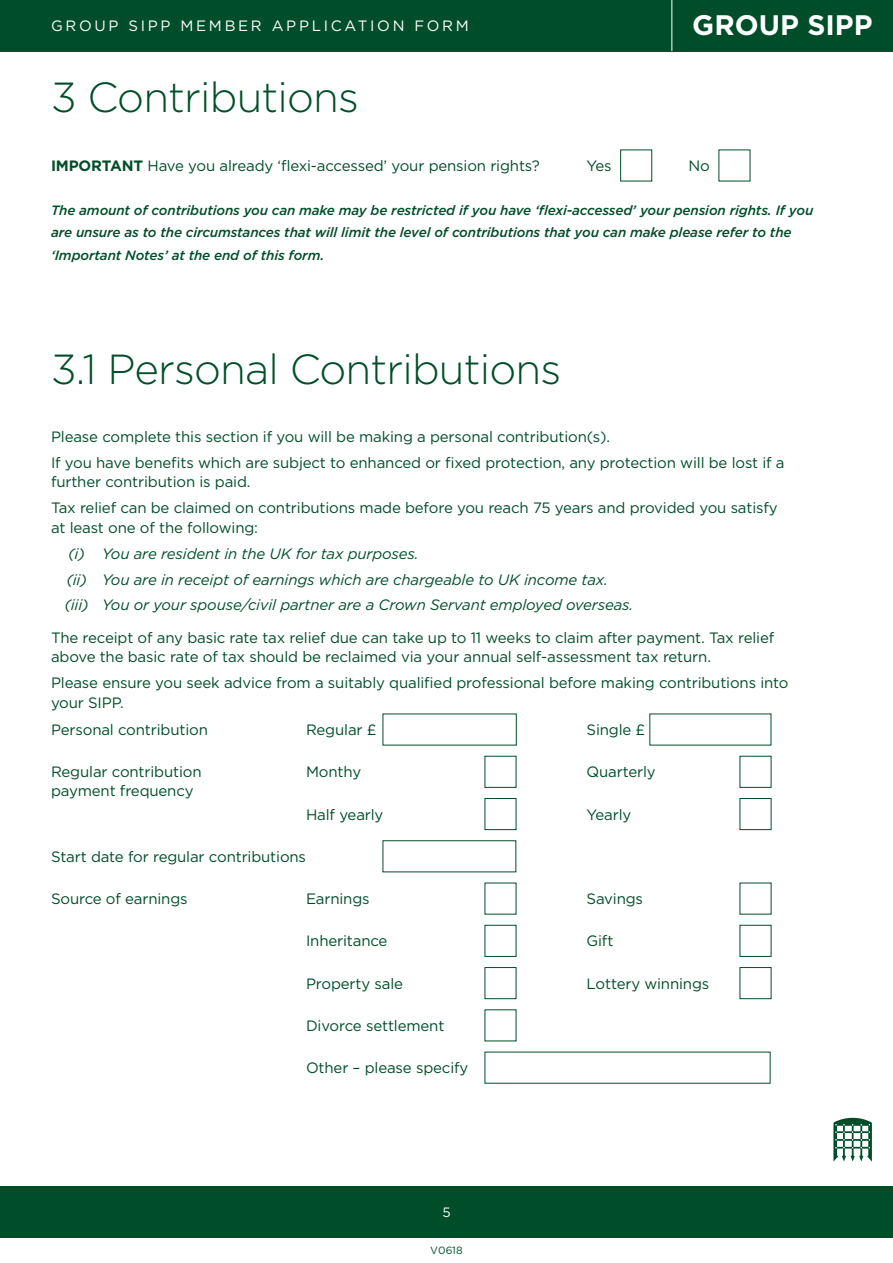
<style>
.page{position:relative;width:893px;height:1263px;background:#fff}
.page>*{position:absolute;margin:0;border:0;box-sizing:border-box;transform-origin:0 0}
.HEADING{font:300 42px "Gotham";letter-spacing:-.02em;color:#004e29}
.t1{font:700 28.2px "Gotham";color:#fff}
.TEXT_PARAGRAPHS{font:15px/19.5px "Gotham";letter-spacing:-.01em;color:#004e29}
.TAB_TEXT_FOR_BOXES{font:15px "Gotham";letter-spacing:-.01em;color:#004e29}
.bullet_tabed_in{font:italic 15px "Gotham";letter-spacing:-.01em;color:#004e29}
.bullet_tabed_in_last{font:italic 15px "Gotham";letter-spacing:-.01em;color:#004e29}
.t2{font:15px "Gotham";letter-spacing:.18em;color:#fff}
.ITALIC_PULL_OUT_INFO{font:italic 500 13.5px/22.5px "Gotham";letter-spacing:-.01em;color:#004e29}
.t3{font:13.5px "Gotham";color:#fff}
.t4{font:10.5px "Gotham";color:#004e29}
.s1{font-weight:700}
</style>
<div class="page">
<div style="left:0;top:1186px;width:893px;height:51px;background:#004e29"></div>
<svg style="left:833px;top:1117px;width:39px;height:44px"></svg>
<div style="left:0;top:0;width:893px;height:51px;background:#004e29"></div>
<hr style="left:671px;top:0;width:1px;height:51px;background:#fff">
<div style="left:485px;top:798px;width:31px;height:32px;border:1px solid #004e29"></div>
<div style="left:740px;top:798px;width:31px;height:32px;border:1px solid #004e29"></div>
<div style="left:485px;top:925px;width:31px;height:32px;border:1px solid #004e29"></div>
<div style="left:740px;top:925px;width:31px;height:32px;border:1px solid #004e29"></div>
<div style="left:485px;top:967px;width:31px;height:32px;border:1px solid #004e29"></div>
<div style="left:740px;top:967px;width:31px;height:32px;border:1px solid #004e29"></div>
<p class="t2" style="left:51px;top:17px;width:419px">GROUP SIPP MEMBER APPLICATION FORM</p>
<h2 class="t1" style="left:692px;top:9px;width:182px">GROUP SIPP</h2>
<p class="HEADING" style="left:51px;top:74px;width:309px">3 Contributions</p>
<p class="TAB_TEXT_FOR_BOXES" style="left:51px;top:157px;width:490px"><span class="s1">IMPORTANT</span> Have you already ‘flexi-accessed’ your pension rights?</p>
<p class="TAB_TEXT_FOR_BOXES" style="left:587px;top:157px;width:27px">Yes</p>
<p class="TAB_TEXT_FOR_BOXES" style="left:689px;top:157px;width:23px">No</p>
<p class="ITALIC_PULL_OUT_INFO" style="left:51px;top:199px;width:764px">The amount of contributions you can make may be restricted if you have ‘flexi-accessed’ your pension rights. If you are unsure as to the circumstances that will limit the level of contributions that you can make please refer to the ‘Important Notes’ at the end of this form.</p>
<p class="HEADING" style="left:51px;top:346px;width:512px">3.1 Personal Contributions</p>
<p class="TEXT_PARAGRAPHS" style="left:51px;top:427px;width:560px">Please complete this section if you will be making a personal contribution(s).</p>
<p class="TEXT_PARAGRAPHS" style="left:51px;top:453px;width:735px">If you have benefits which are subject to enhanced or fixed protection, any protection will be lost if a further contribution is paid.</p>
<p class="TEXT_PARAGRAPHS" style="left:51px;top:498px;width:728px">Tax relief can be claimed on contributions made before you reach 75 years and provided you satisfy at least one of the following:</p>
<p class="bullet_tabed_in" style="left:68px;top:545px;width:352px">(i) You are resident in the UK for tax purposes.</p>
<p class="bullet_tabed_in" style="left:66px;top:571px;width:543px">(ii) You are in receipt of earnings which are chargeable to UK income tax.</p>
<p class="bullet_tabed_in_last" style="left:64px;top:597px;width:570px">(iii) You or your spouse/civil partner are a Crown Servant employed overseas.</p>
<p class="TEXT_PARAGRAPHS" style="left:51px;top:627px;width:725px">The receipt of any basic rate tax relief due can take up to 11 weeks to claim after payment. Tax relief above the basic rate of tax should be reclaimed via your annual self-assessment tax return.</p>
<p class="TEXT_PARAGRAPHS" style="left:51px;top:673px;width:739px">Please ensure you seek advice from a suitably qualified professional before making contributions into your SIPP.</p>
<p class="TAB_TEXT_FOR_BOXES" style="left:51px;top:721px;width:158px">Personal contribution</p>
<p class="TAB_TEXT_FOR_BOXES" style="left:306px;top:721px;width:72px">Regular £</p>
<p class="TAB_TEXT_FOR_BOXES" style="left:587px;top:721px;width:60px">Single £</p>
<p class="TAB_TEXT_FOR_BOXES" style="left:51px;top:764px;width:152px">Regular contribution</p>
<p class="TAB_TEXT_FOR_BOXES" style="left:306px;top:764px;width:57px">Monthy</p>
<p class="TAB_TEXT_FOR_BOXES" style="left:587px;top:764px;width:71px">Quarterly</p>
<p class="TAB_TEXT_FOR_BOXES" style="left:306px;top:806px;width:79px">Half yearly</p>
<p class="TAB_TEXT_FOR_BOXES" style="left:587px;top:806px;width:46px">Yearly</p>
<p class="TAB_TEXT_FOR_BOXES" style="left:51px;top:848px;width:257px">Start date for regular contributions</p>
<p class="TAB_TEXT_FOR_BOXES" style="left:51px;top:890px;width:138px">Source of earnings</p>
<p class="TAB_TEXT_FOR_BOXES" style="left:306px;top:890px;width:65px">Earnings</p>
<p class="TAB_TEXT_FOR_BOXES" style="left:587px;top:890px;width:58px">Savings</p>
<p class="TAB_TEXT_FOR_BOXES" style="left:306px;top:933px;width:83px">Inheritance</p>
<p class="TAB_TEXT_FOR_BOXES" style="left:587px;top:933px;width:28px">Gift</p>
<p class="TAB_TEXT_FOR_BOXES" style="left:306px;top:975px;width:98px">Property sale</p>
<p class="TAB_TEXT_FOR_BOXES" style="left:587px;top:975px;width:124px">Lottery winnings</p>
<p class="TAB_TEXT_FOR_BOXES" style="left:306px;top:1017px;width:140px">Divorce settlement</p>
<p class="TAB_TEXT_FOR_BOXES" style="left:306px;top:1059px;width:164px">Other – please specify</p>
<p class="TAB_TEXT_FOR_BOXES" style="left:51px;top:783px;width:144px">payment frequency</p>
<p class="t3" style="left:442px;top:1204px;width:10px">5</p>
<p class="t4" style="left:430px;top:1244px;width:34px">V0618</p>
</div>
